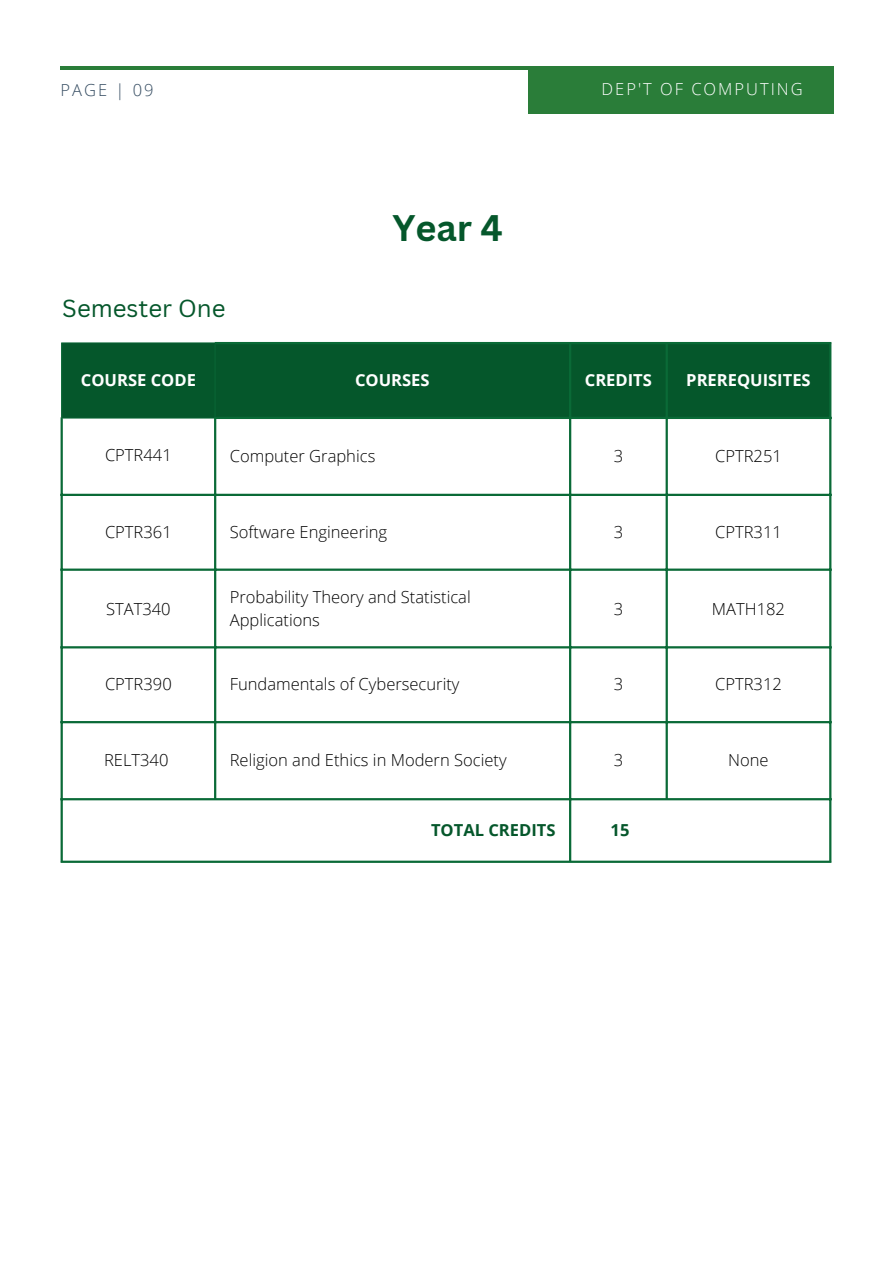
<style>
.page{position:relative;width:894px;height:1264px;background:#fff}
.page>*{position:absolute;margin:0;border:0;box-sizing:border-box;transform-origin:0 0}
.t1{font:700 36px "Canva Sans";color:#05572b}
.t2{font:24px "Canva Sans";color:#05572b}
.t3{font:300 16.5px/22.5px "Open Sans";color:#000}
.t4{font:700 16.5px "Open Sans";color:#fff}
.t5{font:300 16.5px "Open Sans";letter-spacing:.12em;color:#fff}
.t6{font:700 16.5px "Open Sans";color:#05572b}
.t7{font:300 16.5px "Open Sans";letter-spacing:.12em;color:#364d62}
</style>
<div class="page">
<hr style="left:61px;top:66px;width:770px;height:4px;background:#2a7d39">
<div style="left:528px;top:66px;width:304px;height:47px;background:#2a7d39"></div>
<div style="left:62px;top:343px;width:767px;height:74px;background:#05572b"></div>
<hr style="left:61px;top:343px;width:1px;height:74px;background:#0a6a37">
<hr style="left:214px;top:344px;width:2px;height:73px;background:#0a6a37">
<hr style="left:61px;top:342px;width:153px;height:1px;background:#0a6a37">
<hr style="left:63px;top:417px;width:151px;height:1px;background:#0a6a37">
<hr style="left:61px;top:417px;width:2px;height:443px;background:#0a6a37">
<hr style="left:214px;top:419px;width:2px;height:379px;background:#0a6a37">
<hr style="left:569px;top:344px;width:2px;height:516px;background:#0a6a37">
<hr style="left:665px;top:344px;width:2px;height:454px;background:#0a6a37">
<hr style="left:829px;top:344px;width:2px;height:516px;background:#0a6a37">
<hr style="left:214px;top:342px;width:617px;height:2px;background:#0a6a37">
<hr style="left:214px;top:417px;width:617px;height:2px;background:#0a6a37">
<hr style="left:61px;top:494px;width:770px;height:2px;background:#0a6a37">
<hr style="left:61px;top:568px;width:770px;height:3px;background:#0a6a37">
<hr style="left:61px;top:646px;width:770px;height:2px;background:#0a6a37">
<hr style="left:61px;top:721px;width:770px;height:2px;background:#0a6a37">
<hr style="left:61px;top:798px;width:770px;height:2px;background:#0a6a37">
<hr style="left:61px;top:860px;width:770px;height:2px;background:#0a6a37">
<p class="t7" style="left:61px;top:79px;width:94px">PAGE | 09</p>
<p class="t5" style="left:601px;top:78px;width:202px">DEP'T OF COMPUTING</p>
<p class="t2" style="left:62px;top:292px;width:165px">Semester One</p>
<p class="t1" style="left:392px;top:202px;width:112px">Year 4</p>
<p class="t4" style="left:81px;top:369px;width:116px">COURSE CODE</p>
<p class="t4" style="left:355px;top:368px;width:76px">COURSES</p>
<p class="t4" style="left:584px;top:368px;width:69px">CREDITS</p>
<p class="t4" style="left:686px;top:368px;width:126px">PREREQUISITES</p>
<h1 class="t3" style="left:105px;top:443px;width:68px">CPTR441</h1>
<h2 class="t3" style="left:230px;top:444px;width:147px">Computer Graphics</h2>
<p class="t3" style="left:613px;top:444px;width:11px">3</p>
<p class="t3" style="left:715px;top:444px;width:68px">CPTR251</p>
<p class="t3" style="left:105px;top:520px;width:68px">CPTR361</p>
<p class="t3" style="left:230px;top:520px;width:159px">Software Engineering</p>
<p class="t3" style="left:613px;top:520px;width:11px">3</p>
<p class="t3" style="left:715px;top:520px;width:68px">CPTR311</p>
<p class="t3" style="left:106px;top:597px;width:66px">STAT340</p>
<p class="t3" style="left:230px;top:586px;width:242px">Probability Theory and Statistical<br>Applications</p>
<p class="t3" style="left:613px;top:597px;width:11px">3</p>
<p class="t3" style="left:711px;top:597px;width:75px">MATH182</p>
<p class="t3" style="left:105px;top:672px;width:68px">CPTR390</p>
<p class="t3" style="left:230px;top:672px;width:231px">Fundamentals of Cybersecurity</p>
<p class="t3" style="left:613px;top:672px;width:11px">3</p>
<p class="t3" style="left:715px;top:672px;width:68px">CPTR312</p>
<p class="t3" style="left:104px;top:748px;width:66px">RELT340</p>
<p class="t3" style="left:230px;top:748px;width:278px">Religion and Ethics in Modern Society</p>
<p class="t3" style="left:613px;top:748px;width:11px">3</p>
<p class="t3" style="left:728px;top:748px;width:42px">None</p>
<p class="t6" style="left:431px;top:818px;width:126px">TOTAL CREDITS</p>
<p class="t6" style="left:610px;top:818px;width:20px">15</p>
</div>
